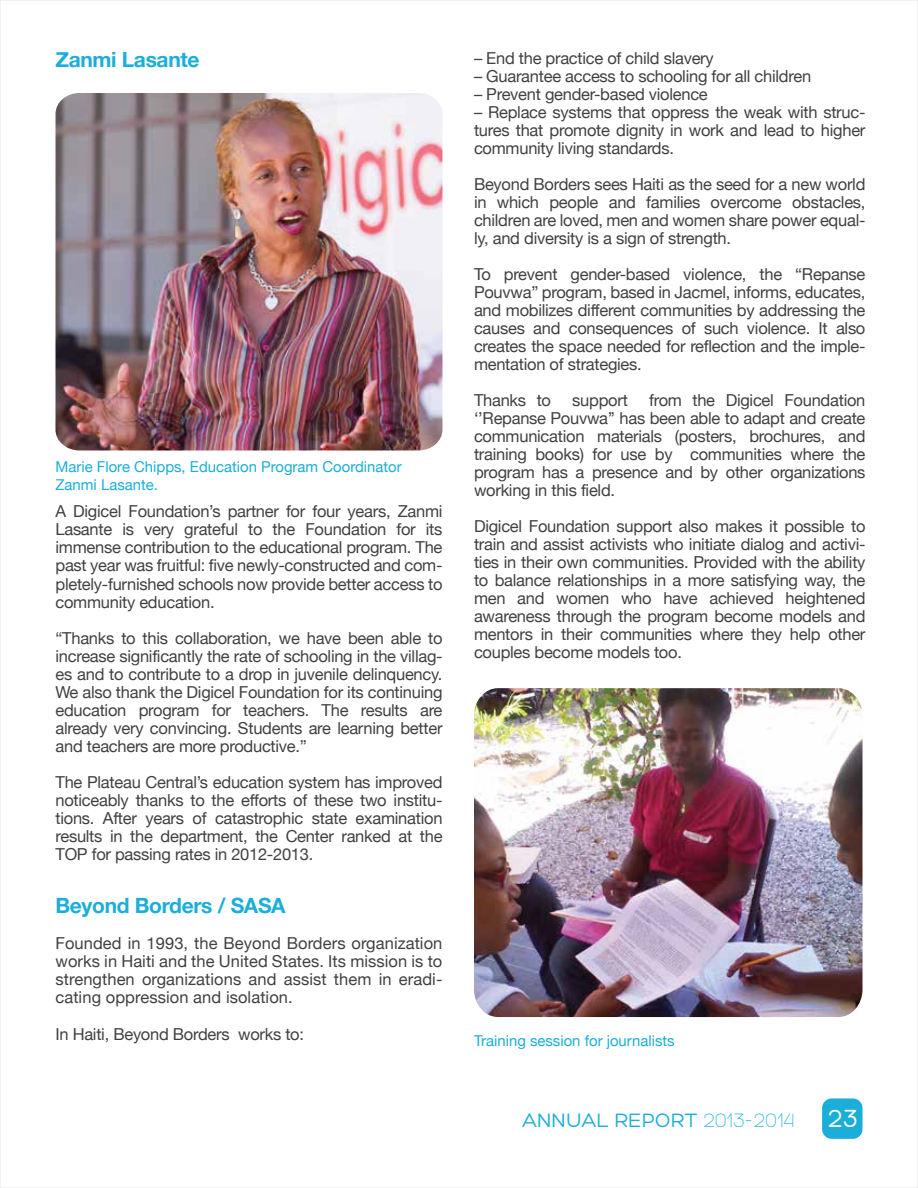
<style>
.page{position:relative;width:918px;height:1188px;background:#fff}
.page>*{position:absolute;margin:0;border:0;box-sizing:border-box;transform-origin:0 0}
.t1{font:700 21px "Helvetica Neue";letter-spacing:-.015em;color:#1baed9}
.t2{font:21px "Hero";color:#1baed9}
.t3{font:16.5px/18px "Helvetica Neue";letter-spacing:-.015em;color:#414042;text-align:justify}
.t4{font:15px/18px "Helvetica Neue";color:#1baed9}
.s1{font-weight:300}
.s2{font-size:27px;color:#fff}
</style>
<div class="page">
<img style="left:474px;top:688px;width:388px;height:329px">
<img style="left:56px;top:93px;width:386px;height:358px">
<div style="left:822px;top:1098px;width:40px;height:41px;background:#1baed9;border-radius:10px"></div>
<p class="t1" style="left:56px;top:47px;width:146px">Zanmi Lasante</p>
<p class="t4" style="left:56px;top:457px;width:348px">Marie Flore Chipps, Education Program Coordinator<br>Zanmi Lasante.</p>
<p class="t3" style="left:56px;top:502px;width:389px">A Digicel Foundation’s partner for four years, Zanmi Lasante is very grateful to the Foundation for its immense contribution to the educational program. The past year was fruitful: five newly-constructed and com&shy;pletely-furnished schools now provide better access to community education.</p>
<p class="t3" style="left:56px;top:628px;width:389px">“Thanks to this collaboration, we have been able to increase significantly the rate of schooling in the villag&shy;es and to contribute to a drop in juvenile delinquency.<br>We also thank the Digicel Foundation for its continuing education program for teachers. The results are already very convincing. Students are learning better and teachers are more productive.”</p>
<p class="t3" style="left:56px;top:772px;width:389px">The Plateau Central’s education system has improved noticeably thanks to the efforts of these two institu&shy;tions. After years of catastrophic state examination results in the department, the Center ranked at the TOP for passing rates in 2012-2013.</p>
<p class="t1" style="left:56px;top:893px;width:232px">Beyond Borders / SASA</p>
<p class="t3" style="left:56px;top:934px;width:388px">Founded in 1993, the Beyond Borders organization works in Haiti and the United States. Its mission is to strengthen organizations and assist them in eradi&shy;cating oppression and isolation.</p>
<p class="t3" style="left:56px;top:1024px;width:250px">In Haiti, Beyond Borders works to:</p>
<p class="t3" style="left:474px;top:49px;width:241px">– End the practice of child slavery</p>
<p class="t3" style="left:474px;top:67px;width:339px">– Guarantee access to schooling for all children</p>
<p class="t3" style="left:474px;top:85px;width:235px">– Prevent gender-based violence</p>
<p class="t3" style="left:474px;top:103px;width:393px">– Replace systems that oppress the weak with struc&shy;tures that promote dignity in work and lead to higher community living standards.</p>
<p class="t3" style="left:474px;top:175px;width:393px">Beyond Borders sees Haiti as the seed for a new world in which people and families overcome obstacles, children are loved, men and women share power equal&shy;ly, and diversity is a sign of strength.</p>
<p class="t3" style="left:474px;top:265px;width:393px">To prevent gender-based violence, the “Repanse Pouvwa” program, based in Jacmel, informs, educates, and mobilizes different communities by addressing the causes and consequences of such violence. It also creates the space needed for reflection and the imple&shy;mentation of strategies.</p>
<p class="t3" style="left:474px;top:391px;width:79px">Thanks to</p>
<p class="t3" style="left:572px;top:391px;width:57px">support</p>
<p class="t3" style="left:474px;top:391px;width:393px;text-indent:175px">from the Digicel Foundation ‘’Repanse Pouvwa’’ has been able to adapt and create communication materials (posters, brochures, and training books) for use by communities where the program has a presence and by other organizations working in this field.</p>
<p class="t3" style="left:474px;top:517px;width:393px">Digicel Foundation support also makes it possible to train and assist activists who initiate dialog and activi&shy;ties in their own communities. Provided with the ability to balance relationships in a more satisfying way, the men and women who have achieved heightened awareness through the program become models and mentors in their communities where they help other couples become models too.</p>
<p class="t4" style="left:474px;top:1031px;width:202px">Training session for journalists</p>
<p class="t2" style="left:522px;top:1109px;width:337px">ANNUAL REPORT <span class="s1">2013-2014</span> <span class="s2">23</span></p>
</div>
